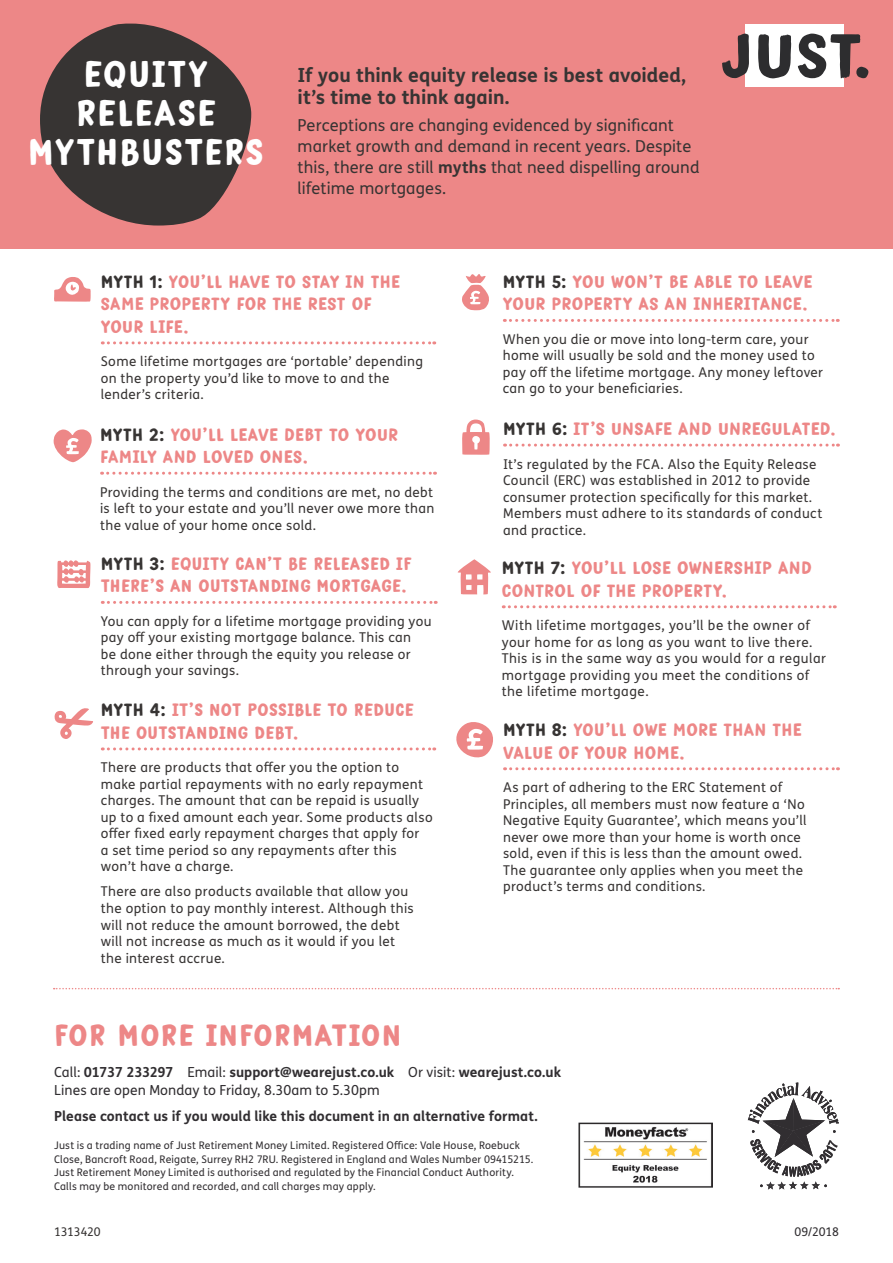
<style>
.page{position:relative;width:893px;height:1263px;background:#fff}
.page>*{position:absolute;margin:0;border:0;box-sizing:border-box;transform-origin:0 0}
.t1{font:43.5px/39.2px "Just Script";letter-spacing:.035em;color:#fff;text-align:center}
.Section_Heading{font:36px "Just Script";letter-spacing:.035em;color:#ed8787}
.MYTH_heading{font:21px/22.5px "Just Script";letter-spacing:.015em;color:#ed8787}
.Body_Copy{font:700 19.5px/22.5px "Just Sans";color:#373433}
.Body_Copy-2{font:16.5px/21px "Just Sans";letter-spacing:.005em;color:#373433}
.Body_Copy-3{font:13.8px/18px "Just Sans";letter-spacing:.005em;color:#312e31}
.Body_Copy-4{font:700 13.8px "Just Sans";letter-spacing:.005em;color:#312e31}
.Body_Copy-5{font:13.5px/16.5px "Just Sans";letter-spacing:.03em;color:#373433}
.Legals_and_notes{font:12px "Just Sans";letter-spacing:-.015em;color:#373433}
.Date{font:12px "Just Sans";letter-spacing:-.01em;color:#312e31}
.Legals_and_notes-2{font:10.5px/13.5px "Just Sans";letter-spacing:.015em;color:#312e31}
.s1{font-weight:700}
.s2{color:#373433}
</style>
<div class="page">
<div style="left:0;top:0;width:893px;height:248px;background:#ed8787"></div>
<div style="left:745px;top:25px;width:98px;height:62px;background:#fff"></div>
<svg style="left:722px;top:34px;width:27px;height:44px"></svg>
<svg style="left:758px;top:34px;width:33px;height:44px"></svg>
<svg style="left:798px;top:34px;width:70px;height:45px"></svg>
<svg style="left:40px;top:24px;width:211px;height:202px"></svg>
<img style="left:578px;top:1122px;width:134px;height:65px">
<svg style="left:748px;top:1082px;width:91px;height:107px"></svg>
<svg style="left:54px;top:988px;width:785px;height:1px"></svg>
<svg style="left:55px;top:708px;width:38px;height:31px"></svg>
<svg style="left:102px;top:747px;width:333px;height:3px"></svg>
<svg style="left:458px;top:559px;width:33px;height:36px"></svg>
<svg style="left:503px;top:605px;width:332px;height:3px"></svg>
<svg style="left:57px;top:560px;width:33px;height:28px"></svg>
<svg style="left:102px;top:601px;width:334px;height:3px"></svg>
<svg style="left:54px;top:277px;width:37px;height:25px"></svg>
<svg style="left:102px;top:341px;width:333px;height:3px"></svg>
<svg style="left:456px;top:722px;width:37px;height:36px"></svg>
<svg style="left:505px;top:767px;width:333px;height:3px"></svg>
<svg style="left:462px;top:419px;width:28px;height:36px"></svg>
<svg style="left:505px;top:444px;width:333px;height:3px"></svg>
<svg style="left:462px;top:274px;width:27px;height:36px"></svg>
<svg style="left:504px;top:319px;width:334px;height:3px"></svg>
<svg style="left:54px;top:429px;width:38px;height:33px"></svg>
<svg style="left:102px;top:472px;width:333px;height:3px"></svg>
<p class="t1" style="left:28px;top:54px;width:237px">EQUITY<br>RELEASE<br>MYTHBUSTERS</p>
<p class="Body_Copy" style="left:298px;top:63px;width:390px">If you think equity release is best avoided, it’s time to think again.</p>
<p class="Body_Copy-2" style="left:298px;top:115px;width:403px">Perceptions are changing evidenced by significant market growth and demand in recent years. Despite this, there are still <span class="s1">myths</span> that need dispelling around lifetime mortgages.</p>
<p class="MYTH_heading" style="left:101px;top:271px;width:300px"><span class="s2">MYTH 1:</span> YOU’LL HAVE TO STAY IN THE<br>SAME PROPERTY FOR THE REST OF<br>YOUR LIFE.</p>
<p class="Body_Copy-5" style="left:101px;top:353px;width:324px">Some lifetime mortgages are ‘portable’ depending on the property you’d like to move to and the lender’s criteria.</p>
<p class="MYTH_heading" style="left:100px;top:423px;width:300px"><span class="s2">MYTH 2:</span> YOU’LL LEAVE DEBT TO YOUR<br>FAMILY AND LOVED ONES.</p>
<p class="Body_Copy-5" style="left:100px;top:483px;width:336px;text-align:justify">Providing the terms and conditions are met, no debt is left to your estate and you’ll never owe more than the value of your home once sold.</p>
<p class="MYTH_heading" style="left:101px;top:552px;width:312px"><span class="s2">MYTH 3:</span> EQUITY CAN’T BE RELEASED IF<br>THERE’S AN OUTSTANDING MORTGAGE.</p>
<p class="Body_Copy-5" style="left:101px;top:613px;width:332px">You can apply for a lifetime mortgage providing you pay off your existing mortgage balance. This can<br>be done either through the equity you release or through your savings.</p>
<p class="MYTH_heading" style="left:101px;top:699px;width:315px"><span class="s2">MYTH 4:</span> IT’S NOT POSSIBLE TO REDUCE<br>THE OUTSTANDING DEBT.</p>
<p class="Body_Copy-5" style="left:101px;top:759px;width:333px">There are products that offer you the option to make partial repayments with no early repayment charges. The amount that can be repaid is usually up to a fixed amount each year. Some products also offer fixed early repayment charges that apply for<br>a set time period so any repayments after this won’t have a charge.</p>
<p class="Body_Copy-5" style="left:101px;top:883px;width:315px">There are also products available that allow you the option to pay monthly interest. Although this will not reduce the amount borrowed, the debt will not increase as much as it would if you let the interest accrue.</p>
<p class="MYTH_heading" style="left:503px;top:271px;width:311px"><span class="s2">MYTH 5:</span> YOU WON’T BE ABLE TO LEAVE<br>YOUR PROPERTY AS AN INHERITANCE.</p>
<p class="Body_Copy-5" style="left:503px;top:331px;width:322px">When you die or move into long-term care, your home will usually be sold and the money used to pay off the lifetime mortgage. Any money leftover can go to your beneficiaries.</p>
<p class="MYTH_heading" style="left:503px;top:418px;width:334px"><span class="s2">MYTH 6:</span> IT’S UNSAFE AND UNREGULATED.</p>
<p class="Body_Copy-5" style="left:503px;top:455px;width:321px">It’s regulated by the FCA. Also the Equity Release Council (ERC) was established in 2012 to provide consumer protection specifically for this market.<br>Members must adhere to its standards of conduct and practice.</p>
<p class="MYTH_heading" style="left:502px;top:557px;width:312px"><span class="s2">MYTH 7:</span> YOU’LL LOSE OWNERSHIP AND<br>CONTROL OF THE PROPERTY.</p>
<p class="Body_Copy-5" style="left:502px;top:617px;width:326px">With lifetime mortgages, you’ll be the owner of your home for as long as you want to live there.<br>This is in the same way as you would for a regular mortgage providing you meet the conditions of the lifetime mortgage.</p>
<p class="MYTH_heading" style="left:503px;top:719px;width:300px"><span class="s2">MYTH 8:</span> YOU’LL OWE MORE THAN THE<br>VALUE OF YOUR HOME.</p>
<p class="Body_Copy-5" style="left:503px;top:779px;width:305px">As part of adhering to the ERC Statement of Principles, all members must now feature a ‘No Negative Equity Guarantee’, which means you’ll never owe more than your home is worth once sold, even if this is less than the amount owed.<br>The guarantee only applies when you meet the product’s terms and conditions.</p>
<p class="Section_Heading" style="left:54px;top:1021px;width:349px">FOR MORE INFORMATION</p>
<p class="Body_Copy-3" style="left:54px;top:1063px;width:508px">Call: <span class="s1">01737 233297</span> Email: <span class="s1">support@wearejust.co.uk</span> Or visit: <span class="s1">wearejust.co.uk<br></span>Lines are open Monday to Friday, 8.30am to 5.30pm</p>
<p class="Body_Copy-4" style="left:54px;top:1106px;width:485px">Please contact us if you would like this document in an alternative format.</p>
<p class="Legals_and_notes-2" style="left:54px;top:1138px;width:481px">Just is a trading name of Just Retirement Money Limited. Registered Office: Vale House, Roebuck Close, Bancroft Road, Reigate, Surrey RH2 7RU. Registered in England and Wales Number 09415215.<br>Just Retirement Money Limited is authorised and regulated by the Financial Conduct Authority.<br>Calls may be monitored and recorded, and call charges may apply.</p>
<p class="Legals_and_notes" style="left:54px;top:1223px;width:48px">1313420</p>
<p class="Date" style="left:794px;top:1223px;width:46px">09/2018</p>
</div>
